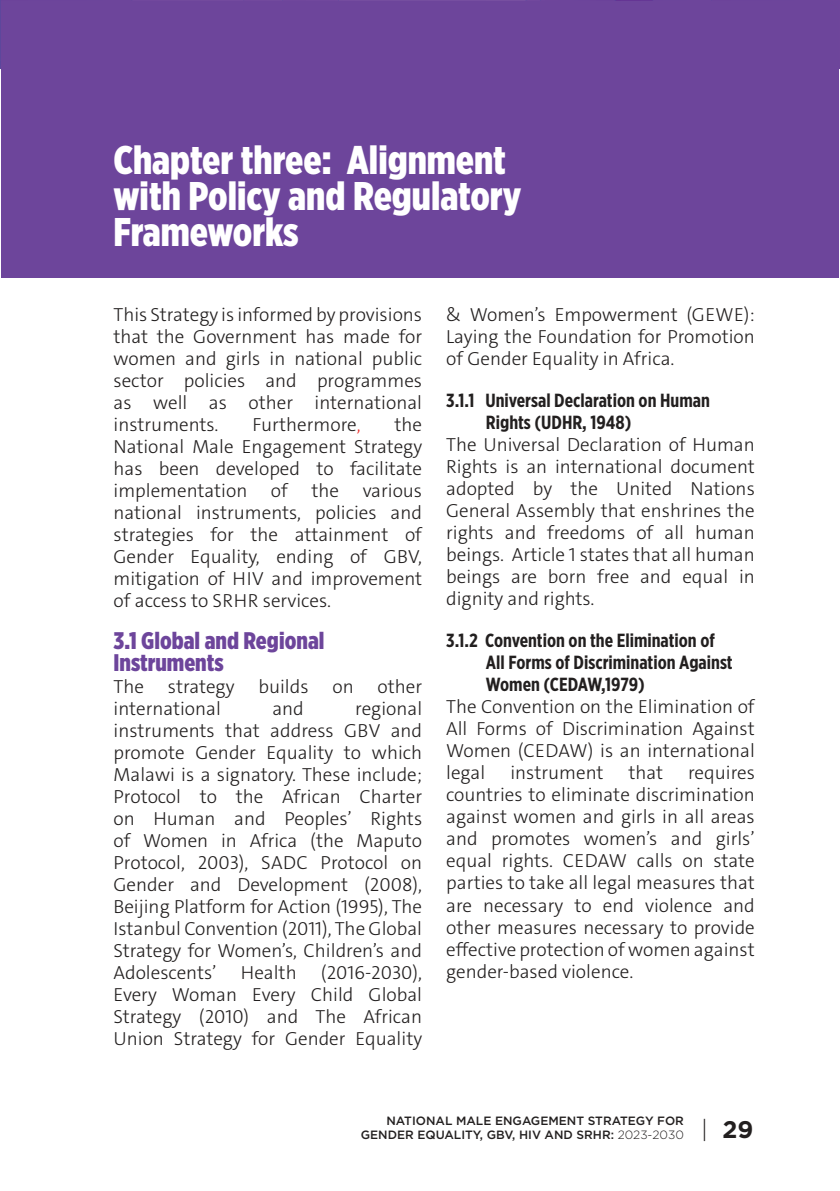
<style>
.page{position:relative;width:840px;height:1191px;background:#fff}
.page>*{position:absolute;margin:0;border:0;box-sizing:border-box;transform-origin:0 0}
.t1{font:900 40px/36px "Gotham X Narrow";color:#fff}
.t2{font:900 24px/22px "Gotham X Narrow";color:#6d459b}
.t3{font:300 19px/22px "The Sans Trial";color:#221f1f;text-align:justify}
.t4{font:700 19px/22px "Gotham X Narrow";color:#221f1f}
.t5{font:500 12px/14.4px "Gotham";color:#221f1f}
.s1{color:#ee312d}
.s2{font-weight:300}
.s3{font-weight:300;font-size:24px}
.s4{font-weight:700;font-size:24px}
</style>
<div class="page">
<img style="left:680px;top:0;width:159px;height:69px">
<img style="left:615px;top:0;width:21px;height:1px">
<hr style="left:0;top:0;width:1px;height:69px;background:#4c4ea1">
<div style="left:1px;top:1px;width:837px;height:277px;background:#6d459b"></div>
<h1 class="t1" style="left:113px;top:144px;width:409px">Chapter three: Alignment with Policy and Regulatory<br>Frameworks</h1>
<p class="t3" style="left:113px;top:305px;width:310px">This Strategy is informed by provisions that the Government has made for women and girls in national public sector policies and programmes as well as other international instruments.</p>
<p class="t3" style="left:113px;top:415px;width:310px;text-indent:281px">the National Male Engagement Strategy has been developed to facilitate implementation of</p>
<p class="t3" style="left:252px;top:415px;width:110px">Furthermore<span class="s1">,</span></p>
<p class="t3" style="left:113px;top:481px;width:310px;text-indent:198px">the various national instruments, policies and strategies for the attainment of Gender Equality, ending of GBV, mitigation of HIV and improvement of access to SRHR services.</p>
<p class="t2" style="left:113px;top:631px;width:212px">3.1 Global and Regional<br>Instruments</p>
<p class="t3" style="left:113px;top:677px;width:32px">The</p>
<p class="t3" style="left:168px;top:677px;width:68px">strategy</p>
<p class="t3" style="left:258px;top:677px;width:52px">builds</p>
<p class="t3" style="left:332px;top:677px;width:23px">on</p>
<p class="t3" style="left:377px;top:677px;width:46px">other</p>
<p class="t3" style="left:113px;top:699px;width:109px">international</p>
<p class="t3" style="left:272px;top:699px;width:33px">and</p>
<p class="t3" style="left:113px;top:699px;width:310px;text-indent:242px">regional instruments that address GBV and promote Gender Equality to which Malawi is a signatory. These include; Protocol to the African Charter on Human and Peoples’ Rights of Women in Africa (the Maputo Protocol, 2003), SADC Protocol on Gender and Development (2008), Beijing Platform for Action (1995), The Istanbul Convention (2011), The Global Strategy for Women’s, Children’s and Adolescents’</p>
<p class="t3" style="left:113px;top:963px;width:310px;text-indent:207px">(2016-2030), Every Woman Every Child Global Strategy (2010) and The African Union Strategy for Gender Equality</p>
<p class="t3" style="left:241px;top:963px;width:57px">Health</p>
<p class="t3" style="left:446px;top:305px;width:310px">&amp; Women’s Empowerment (GEWE):<br>Laying the Foundation for Promotion of Gender Equality in Africa.</p>
<p class="t4" style="left:485px;top:390px;width:225px;text-indent:-40px">3.1.1 Universal Declaration on Human<br>Rights (UDHR, 1948)</p>
<p class="t3" style="left:446px;top:435px;width:310px">The Universal Declaration of Human Rights is an international document adopted by the United Nations General Assembly that enshrines the rights and freedoms of all human beings. Article 1 states that all human beings are born free and equal in dignity and rights.</p>
<p class="t4" style="left:485px;top:630px;width:248px;text-indent:-40px">3.1.2 Convention on the Elimination of<br>All Forms of Discrimination Against<br>Women (CEDAW,1979)</p>
<p class="t3" style="left:446px;top:697px;width:310px">The Convention on the Elimination of All Forms of Discrimination Against Women (CEDAW) is an international legal</p>
<p class="t3" style="left:510px;top:763px;width:94px">instrument</p>
<p class="t3" style="left:628px;top:763px;width:36px">that</p>
<p class="t3" style="left:446px;top:763px;width:310px;text-indent:242px">requires countries to eliminate discrimination against women and girls in all areas and promotes women’s and girls’ equal rights. CEDAW calls on state parties to take all legal measures that are necessary to end violence and other measures necessary to provide effective protection of women against gender-based violence.</p>
<p class="t5" style="left:360px;top:1113px;width:394px;text-indent:26px">NATIONAL MALE ENGAGEMENT STRATEGY FOR<br>GENDER EQUALITY, GBV, HIV AND SRHR: <span class="s2">2023-2030</span> <span class="s3">|</span> <span class="s4">29</span></p>
</div>
